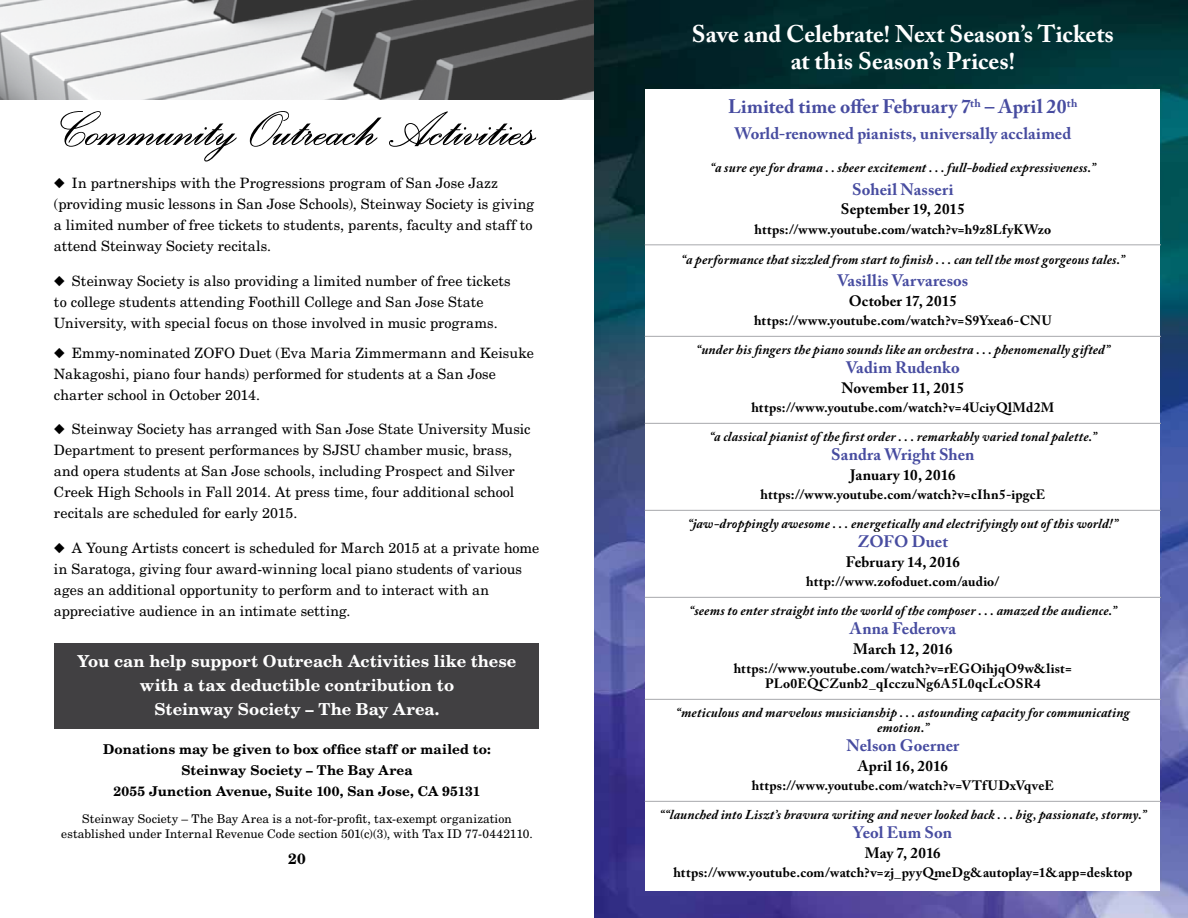
<style>
.page{position:relative;width:1188px;height:918px;background:#fff}
.page>*{position:absolute;margin:0;border:0;box-sizing:border-box;transform-origin:0 0}
.t1{font:600 63px "Palace Script MT Std";letter-spacing:-.005em;color:#000}
.t2{font:700 24px/27px "Adobe Caslon Pro";color:#fff;text-align:center}
.t3{font:700 19.5px "Adobe Caslon Pro";letter-spacing:.01em;color:#474ca0}
.t4{font:700 16.5px "Adobe Caslon Pro";letter-spacing:.005em;color:#474ca0}
.t5{font:700 16.5px/24px "New Century Schlbk LT Std";color:#fff;text-align:center}
.t6{font:700 15px "Adobe Caslon Pro";letter-spacing:.01em;color:#000}
.t7{font:700 15px "New Century Schlbk LT Std";color:#000}
.t8{font:14.25px/21px "New Century Schlbk LT Std";letter-spacing:.005em;color:#000}
.t9{font:italic 700 13.5px/15px "Adobe Caslon Pro";letter-spacing:.01em;color:#000;text-align:center}
.t10{font:700 13.5px/15px "Adobe Caslon Pro";letter-spacing:.015em;color:#000;text-align:center}
.t11{font:700 13.5px/21px "New Century Schlbk LT Std";letter-spacing:.005em;color:#000;text-align:center}
.t12{font:12px/15px "New Century Schlbk LT Std";letter-spacing:.01em;color:#000;text-align:center}
</style>
<div class="page">
<img style="left:594px;top:0;width:594px;height:918px">
<img style="left:0;top:0;width:594px;height:100px">
<div style="left:55px;top:644px;width:484px;height:85px;background:#414042"></div>
<div style="left:646px;top:89px;width:514px;height:801px;background:#fff"></div>
<hr style="left:645px;top:244px;width:516px;height:1px;background:#a7a9ac">
<hr style="left:645px;top:336px;width:516px;height:1px;background:#a7a9ac">
<hr style="left:645px;top:423px;width:516px;height:1px;background:#a7a9ac">
<hr style="left:645px;top:510px;width:516px;height:1px;background:#a7a9ac">
<hr style="left:645px;top:597px;width:516px;height:1px;background:#a7a9ac">
<hr style="left:645px;top:699px;width:516px;height:1px;background:#a7a9ac">
<hr style="left:645px;top:801px;width:516px;height:1px;background:#a7a9ac">
<h1 class="t1" style="left:58px;top:98px;width:480px">Community Outreach Activities</h1>
<p class="t8" style="left:54px;top:173px;width:482px">◆ In partnerships with the Progressions program of San Jose Jazz (providing music lessons in San Jose Schools), Steinway Society is giving a limited number of free tickets to students, parents, faculty and staff to attend Steinway Society recitals.</p>
<p class="t8" style="left:54px;top:270px;width:458px">◆ Steinway Society is also providing a limited number of free tickets to college students attending Foothill College and San Jose State<br>University, with special focus on those involved in music programs.</p>
<p class="t8" style="left:54px;top:342px;width:482px">◆ Emmy-nominated ZOFO Duet (Eva Maria Zimmermann and Keisuke<br>Nakagoshi, piano four hands) performed for students at a San Jose charter school in October 2014.</p>
<p class="t8" style="left:54px;top:419px;width:478px">◆ Steinway Society has arranged with San Jose State University Music Department to present performances by SJSU chamber music, brass, and opera students at San Jose schools, including Prospect and Silver Creek High Schools in Fall 2014. At press time, four additional school recitals are scheduled for early 2015.</p>
<p class="t8" style="left:54px;top:537px;width:487px">◆ A Young Artists concert is scheduled for March 2015 at a private home in Saratoga, giving four award-winning local piano students of various ages an additional opportunity to perform and to interact with an appreciative audience in an intimate setting.</p>
<p class="t5" style="left:78px;top:649px;width:440px">You can help support Outreach Activities like these with a tax deductible contribution to<br>Steinway Society – The Bay Area.</p>
<p class="t11" style="left:103px;top:738px;width:389px">Donations may be given to box office staff or mailed to:<br>Steinway Society – The Bay Area<br>2055 Junction Avenue, Suite 100, San Jose, CA 95131</p>
<p class="t12" style="left:61px;top:811px;width:473px">Steinway Society – The Bay Area is a not-for-profit, tax-exempt organization established under Internal Revenue Code section 501(c)(3), with Tax ID 77-0442110.</p>
<p class="t7" style="left:288px;top:849px;width:19px">20</p>
<h2 class="t2" style="left:692px;top:21px;width:424px">Save and Celebrate! Next Season’s Tickets at this Season’s Prices!</h2>
<h3 class="t3" style="left:728px;top:95px;width:351px">Limited time offer February 7<sup>th</sup> – April 20<sup>th</sup></h3>
<p class="t4" style="left:734px;top:123px;width:338px">World-renowned pianists, universally acclaimed</p>
<p class="t9" style="left:710px;top:160px;width:387px">“a sure eye for drama . . sheer excitement . . . full-bodied expressiveness.”</p>
<p class="t4" style="left:852px;top:180px;width:103px">Soheil Nasseri</p>
<p class="t6" style="left:841px;top:201px;width:126px">September 19, 2015</p>
<p class="t10" style="left:754px;top:222px;width:298px">https://www.youtube.com/watch?v=h9z8LfyKWzo</p>
<p class="t9" style="left:681px;top:252px;width:445px">“a performance that sizzled from start to finish . . . can tell the most gorgeous tales.”</p>
<p class="t4" style="left:837px;top:271px;width:132px">Vasillis Varvaresos</p>
<p class="t6" style="left:849px;top:292px;width:110px">October 17, 2015</p>
<p class="t10" style="left:754px;top:313px;width:299px">https://www.youtube.com/watch?v=S9Yxea6-CNU</p>
<p class="t9" style="left:696px;top:342px;width:415px">“under his fingers the piano sounds like an orchestra . . . phenomenally gifted”</p>
<p class="t4" style="left:846px;top:358px;width:115px">Vadim Rudenko</p>
<p class="t6" style="left:841px;top:379px;width:124px">November 11, 2015</p>
<p class="t10" style="left:751px;top:400px;width:304px">https://www.youtube.com/watch?v=4UciyQlMd2M</p>
<p class="t9" style="left:709px;top:429px;width:389px">“a classical pianist of the first order . . . remarkably varied tonal palette.”</p>
<p class="t4" style="left:831px;top:445px;width:145px">Sandra Wright Shen</p>
<p class="t6" style="left:850px;top:466px;width:107px">January 10, 2016</p>
<p class="t10" style="left:760px;top:487px;width:286px">https://www.youtube.com/watch?v=cIhn5-ipgcE</p>
<p class="t9" style="left:688px;top:516px;width:431px">“jaw-droppingly awesome . . . energetically and electrifyingly out of this world!”</p>
<p class="t4" style="left:858px;top:532px;width:92px">ZOFO Duet</p>
<p class="t6" style="left:846px;top:553px;width:116px">February 14, 2016</p>
<p class="t10" style="left:806px;top:574px;width:195px">http://www.zofoduet.com/audio/</p>
<p class="t9" style="left:689px;top:603px;width:429px">“seems to enter straight into the world of the composer . . . amazed the audience.”</p>
<p class="t4" style="left:850px;top:619px;width:108px">Anna Federova</p>
<p class="t6" style="left:853px;top:640px;width:101px">March 12, 2016</p>
<p class="t10" style="left:734px;top:661px;width:340px">https://www.youtube.com/watch?v=rEGOihjqO9w&amp;list=<br>PLo0EQCZunb2_qIcczuNg6A5L0qcLcOSR4</p>
<p class="t9" style="left:676px;top:705px;width:456px">“meticulous and marvelous musicianship . . . astounding capacity for communicating emotion.”</p>
<p class="t4" style="left:846px;top:736px;width:114px">Nelson Goerner</p>
<p class="t6" style="left:858px;top:757px;width:92px">April 16, 2016</p>
<p class="t10" style="left:752px;top:778px;width:304px">https://www.youtube.com/watch?v=VTfUDxVqveE</p>
<p class="t9" style="left:660px;top:807px;width:488px">““launched into Liszt’s bravura writing and never looked back . . . big, passionate, stormy.”</p>
<p class="t4" style="left:854px;top:823px;width:100px">Yeol Eum Son</p>
<p class="t6" style="left:865px;top:844px;width:77px">May 7, 2016</p>
<p class="t10" style="left:673px;top:865px;width:461px">https://www.youtube.com/watch?v=zj_pyyQmeDg&amp;autoplay=1&amp;app=desktop</p>
</div>
